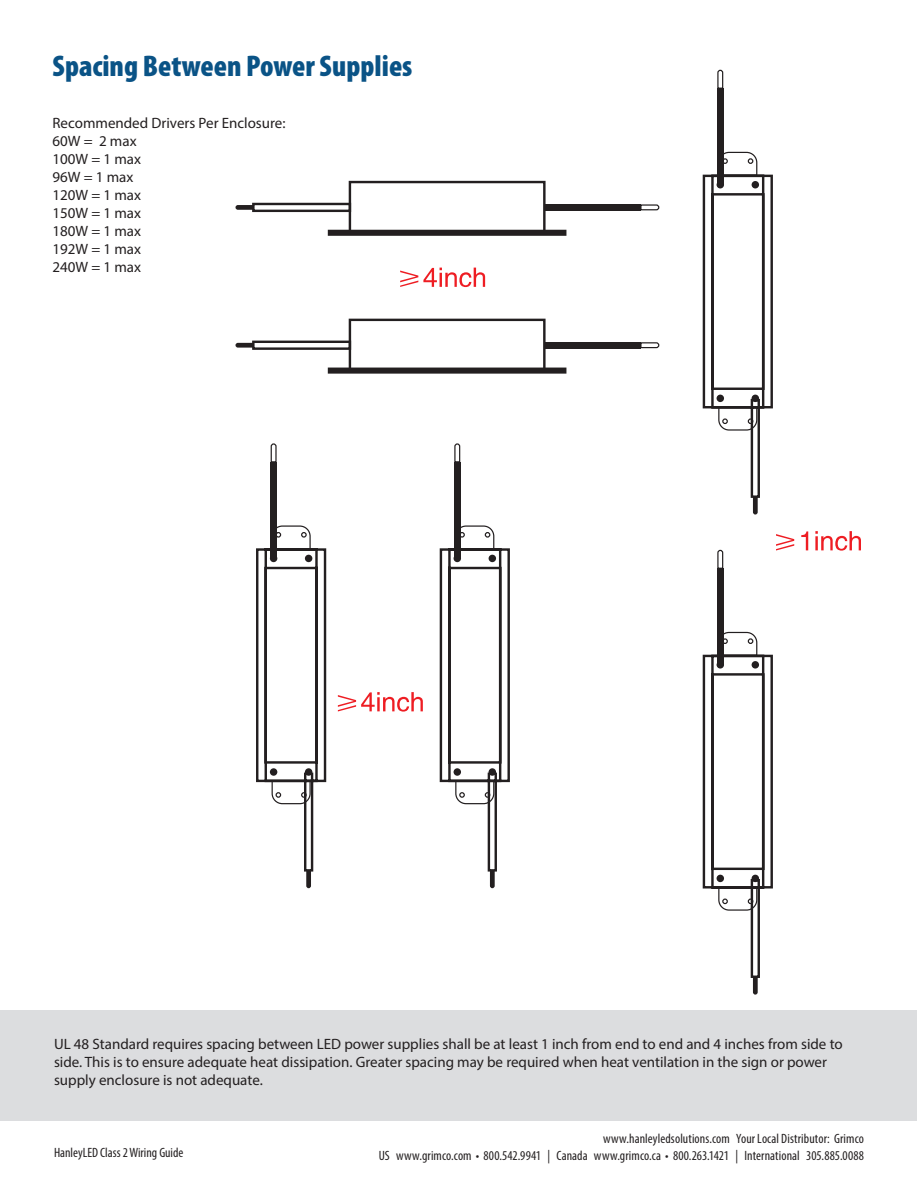
<style>
.page{position:relative;width:918px;height:1188px;background:#fff}
.page>*{position:absolute;margin:0;border:0;box-sizing:border-box;transform-origin:0 0}
.t1{font:900 condensed 30px "Myriad Pro";color:#0a5386}
.t2{font:15px/18px "Myriad Pro";color:#231f20}
.t3{font:condensed 13.5px "Myriad Pro";letter-spacing:.005em;color:#231f20}
</style>
<div class="page">
<div style="left:1px;top:1011px;width:916px;height:110px;background:#dcdddf"></div>
<svg style="left:776px;top:534px;width:18px;height:17px"></svg>
<svg style="left:801px;top:531px;width:7px;height:19px"></svg>
<svg style="left:815px;top:531px;width:46px;height:20px"></svg>
<div style="left:717px;top:88px;width:7px;height:97px;background:#231f20"></div>
<svg style="left:717px;top:69px;width:7px;height:19px"></svg>
<svg style="left:702px;top:151px;width:71px;height:364px"></svg>
<div style="left:717px;top:568px;width:7px;height:97px;background:#231f20"></div>
<svg style="left:717px;top:549px;width:7px;height:19px"></svg>
<svg style="left:702px;top:631px;width:71px;height:364px"></svg>
<svg style="left:338px;top:692px;width:85px;height:20px"></svg>
<div style="left:270px;top:462px;width:7px;height:96px;background:#231f20"></div>
<svg style="left:270px;top:443px;width:7px;height:19px"></svg>
<svg style="left:256px;top:525px;width:71px;height:363px"></svg>
<div style="left:454px;top:462px;width:7px;height:96px;background:#231f20"></div>
<svg style="left:454px;top:443px;width:7px;height:19px"></svg>
<svg style="left:439px;top:525px;width:71px;height:363px"></svg>
<div style="left:349px;top:181px;width:197px;height:53px;border:2px solid #231f20"></div>
<div style="left:328px;top:230px;width:238px;height:6px;background:#231f20"></div>
<div style="left:252px;top:203px;width:99px;height:9px;border:2px solid #231f20"></div>
<svg style="left:235px;top:205px;width:18px;height:5px"></svg>
<div style="left:544px;top:204px;width:97px;height:7px;background:#231f20"></div>
<svg style="left:641px;top:204px;width:19px;height:7px"></svg>
<svg style="left:400px;top:268px;width:85px;height:19px"></svg>
<div style="left:349px;top:319px;width:197px;height:53px;border:2px solid #231f20"></div>
<div style="left:328px;top:368px;width:238px;height:6px;background:#231f20"></div>
<div style="left:252px;top:341px;width:99px;height:9px;border:2px solid #231f20"></div>
<svg style="left:235px;top:343px;width:18px;height:5px"></svg>
<div style="left:544px;top:342px;width:97px;height:7px;background:#231f20"></div>
<svg style="left:641px;top:342px;width:19px;height:7px"></svg>
<p class="t1" style="left:52px;top:46px;width:361px">Spacing Between Power Supplies</p>
<p class="t2" style="left:52px;top:114px;width:235px">Recommended Drivers Per Enclosure:</p>
<p class="t2" style="left:52px;top:132px;width:86px">60W = 2 max</p>
<p class="t2" style="left:52px;top:150px;width:90px">100W = 1 max</p>
<p class="t2" style="left:52px;top:168px;width:82px">96W = 1 max</p>
<p class="t2" style="left:52px;top:186px;width:90px">120W = 1 max</p>
<p class="t2" style="left:52px;top:204px;width:90px">150W = 1 max</p>
<p class="t2" style="left:52px;top:222px;width:90px">180W = 1 max</p>
<p class="t2" style="left:52px;top:240px;width:90px">192W = 1 max</p>
<p class="t2" style="left:52px;top:258px;width:90px">240W = 1 max</p>
<p class="t2" style="left:54px;top:1035px;width:790px">UL 48 Standard requires spacing between LED power supplies shall be at least 1 inch from end to end and 4 inches from side to side. This is to ensure adequate heat dissipation. Greater spacing may be required when heat ventilation in the sign or power supply enclosure is not adequate.</p>
<p class="t3" style="left:54px;top:1144px;width:131px">HanleyLED Class 2 Wiring Guide</p>
<p class="t3" style="left:603px;top:1131px;width:262px">www.hanleyledsolutions.com Your Local Distributor: Grimco</p>
<p class="t3" style="left:379px;top:1147px;width:487px">US www.grimco.com • 800.542.9941 | Canada www.grimco.ca • 800.263.1421 | International 305.885.0088</p>
</div>
